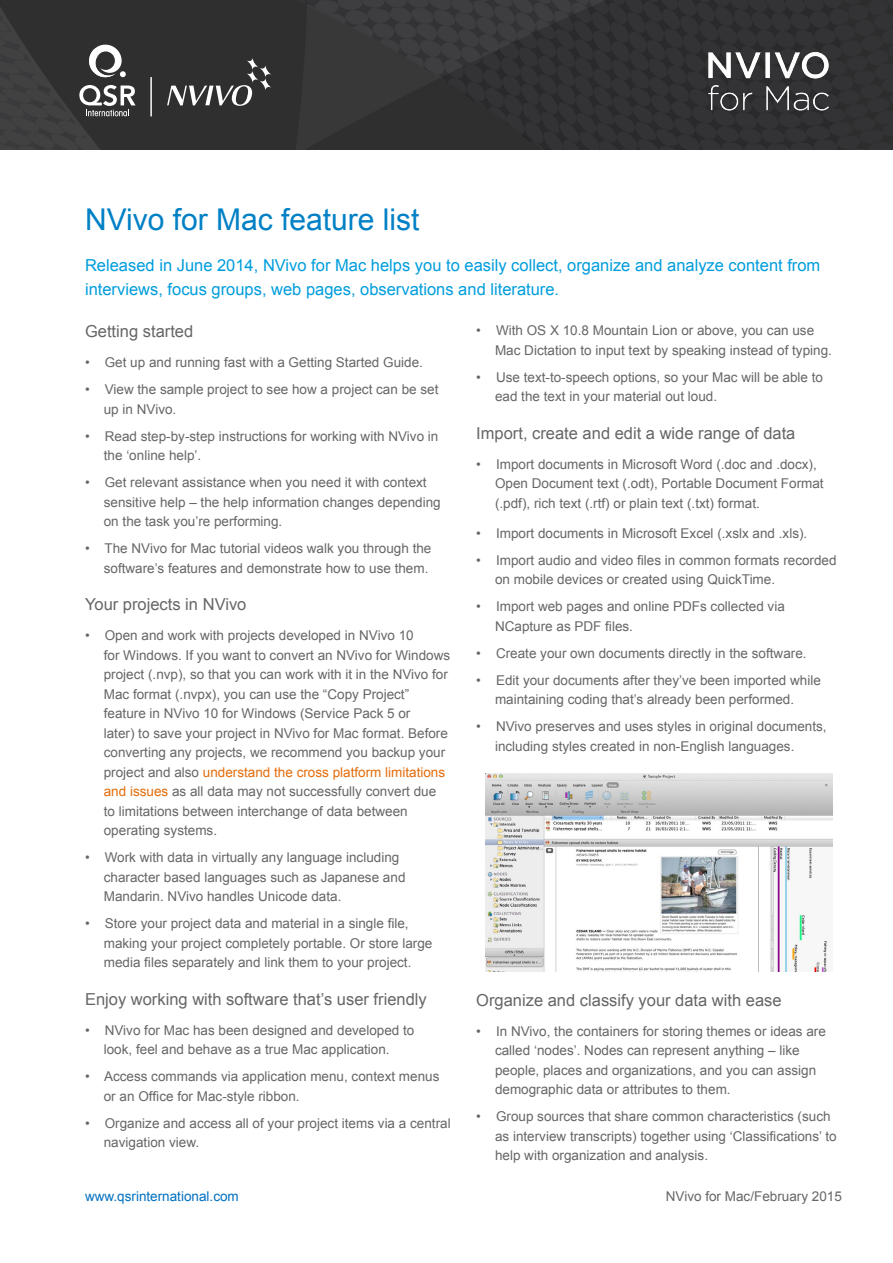
<style>
.page{position:relative;width:893px;height:1263px;background:#fff}
.page>*{position:absolute;margin:0;border:0;box-sizing:border-box;transform-origin:0 0}
.t1{font:30px "Arial";color:#0080c5}
.t2{font:16.5px "Arial";color:#666}
.t3{font:16.5px/24px "Arial";color:#009ddd}
.t4{font:13.5px/19.5px "Arial";color:#666}
.t5{font:13.5px "Arial";color:#0070c0}
.s1{color:#e36c0a}
</style>
<div class="page">
<img style="left:0;top:0;width:893px;height:149px">
<svg style="left:79px;top:85px;width:57px;height:31px"></svg>
<svg style="left:89px;top:45px;width:37px;height:32px"></svg>
<svg style="left:167px;top:57px;width:105px;height:49px;background:#4d4d4e"></svg>
<hr style="left:151px;top:77px;width:1px;height:39px;background:#fff">
<img style="left:697px;top:31px;width:170px;height:91px">
<img style="left:486px;top:774px;width:346px;height:198px">
<h1 class="t1" style="left:85px;top:200px;width:336px">NVivo for Mac feature list</h1>
<p class="t3" style="left:85px;top:254px;width:737px">Released in June 2014, NVivo for Mac helps you to easily collect, organize and analyze content from interviews, focus groups, web pages, observations and literature.</p>
<p class="t2" style="left:85px;top:321px;width:110px">Getting started</p>
<p class="t4" style="left:85px;top:353px;width:339px">• Get up and running fast with a Getting Started Guide.</p>
<p class="t4" style="left:104px;top:380px;width:336px;text-indent:-19px">• View the sample project to see how a project can be set up in NVivo.</p>
<p class="t4" style="left:104px;top:426px;width:336px;text-indent:-19px">• Read step-by-step instructions for working with NVivo in the ‘online help’.</p>
<p class="t4" style="left:104px;top:473px;width:338px;text-indent:-19px">• Get relevant assistance when you need it with context sensitive help – the help information changes depending on the task you’re performing.</p>
<p class="t4" style="left:85px;top:539px;width:348px;text-align:right">• The NVivo for Mac tutorial videos walk you through the software’s features and demonstrate how to use them.</p>
<p class="t2" style="left:85px;top:594px;width:163px">Your projects in NVivo</p>
<p class="t4" style="left:104px;top:626px;width:348px;text-indent:-19px">• Open and work with projects developed in NVivo 10<br>for Windows. If you want to convert an NVivo for Windows project (.nvp), so that you can work with it in the NVivo for Mac format (.nvpx), you can use the “Copy Project” feature in NVivo 10 for Windows (Service Pack 5 or<br>later) to save your project in NVivo for Mac format. Before converting any projects, we recommend you backup your project and also <span class="s1">understand the cross platform limitations and issues</span> as all data may not successfully convert due to limitations between interchange of data between operating systems.</p>
<p class="t4" style="left:104px;top:848px;width:303px;text-indent:-19px">• Work with data in virtually any language including character based languages such as Japanese and<br>Mandarin. NVivo handles Unicode data.</p>
<p class="t4" style="left:104px;top:914px;width:330px;text-indent:-19px">• Store your project data and material in a single file, making your project completely portable. Or store large media files separately and link them to your project.</p>
<p class="t2" style="left:85px;top:988px;width:343px">Enjoy working with software that’s user friendly</p>
<p class="t4" style="left:85px;top:1020px;width:331px;text-align:center">• NVivo for Mac has been designed and developed to look, feel and behave as a true Mac application.</p>
<p class="t4" style="left:104px;top:1067px;width:337px;text-indent:-19px">• Access commands via application menu, context menus or an Office for Mac-style ribbon.</p>
<p class="t4" style="left:104px;top:1113px;width:348px;text-indent:-19px">• Organize and access all of your project items via a central navigation view.</p>
<p class="t4" style="left:495px;top:321px;width:338px;text-indent:-19px">• With OS X 10.8 Mountain Lion or above, you can use<br>Mac Dictation to input text by speaking instead of typing.</p>
<p class="t4" style="left:495px;top:367px;width:330px;text-indent:-19px">• Use text-to-speech options, so your Mac will be able to ead the text in your material out loud.</p>
<p class="t2" style="left:476px;top:422px;width:321px">Import, create and edit a wide range of data</p>
<p class="t4" style="left:495px;top:454px;width:330px;text-indent:-19px">• Import documents in Microsoft Word (.doc and .docx),<br>Open Document text (.odt), Portable Document Format (.pdf), rich text (.rtf) or plain text (.txt) format.</p>
<p class="t4" style="left:476px;top:523px;width:333px">• Import documents in Microsoft Excel (.xslx and .xls).</p>
<p class="t4" style="left:495px;top:550px;width:343px;text-indent:-19px">• Import audio and video files in common formats recorded on mobile devices or created using QuickTime.</p>
<p class="t4" style="left:495px;top:597px;width:291px;text-indent:-19px">• Import web pages and online PDFs collected via<br>NCapture as PDF files.</p>
<p class="t4" style="left:476px;top:643px;width:332px">• Create your own documents directly in the software.</p>
<p class="t4" style="left:476px;top:670px;width:346px;text-align:center">• Edit your documents after they’ve been imported while maintaining coding that’s already been performed.</p>
<p class="t4" style="left:495px;top:717px;width:333px;text-indent:-19px">• NVivo preserves and uses styles in original documents, including styles created in non-English languages.</p>
<p class="t2" style="left:476px;top:989px;width:307px">Organize and classify your data with ease</p>
<p class="t4" style="left:495px;top:1021px;width:332px;text-indent:-19px">• In NVivo, the containers for storing themes or ideas are called ‘nodes’. Nodes can represent anything – like people, places and organizations, and you can assign demographic data or attributes to them.</p>
<p class="t4" style="left:495px;top:1107px;width:343px;text-indent:-19px">• Group sources that share common characteristics (such as interview transcripts) together using ‘Classifications’ to help with organization and analysis.</p>
<p class="t5" style="left:85px;top:1187px;width:155px">www.qsrinternational.com</p>
<p class="t4" style="left:666px;top:1186px;width:178px">NVivo for Mac/February 2015</p>
</div>
